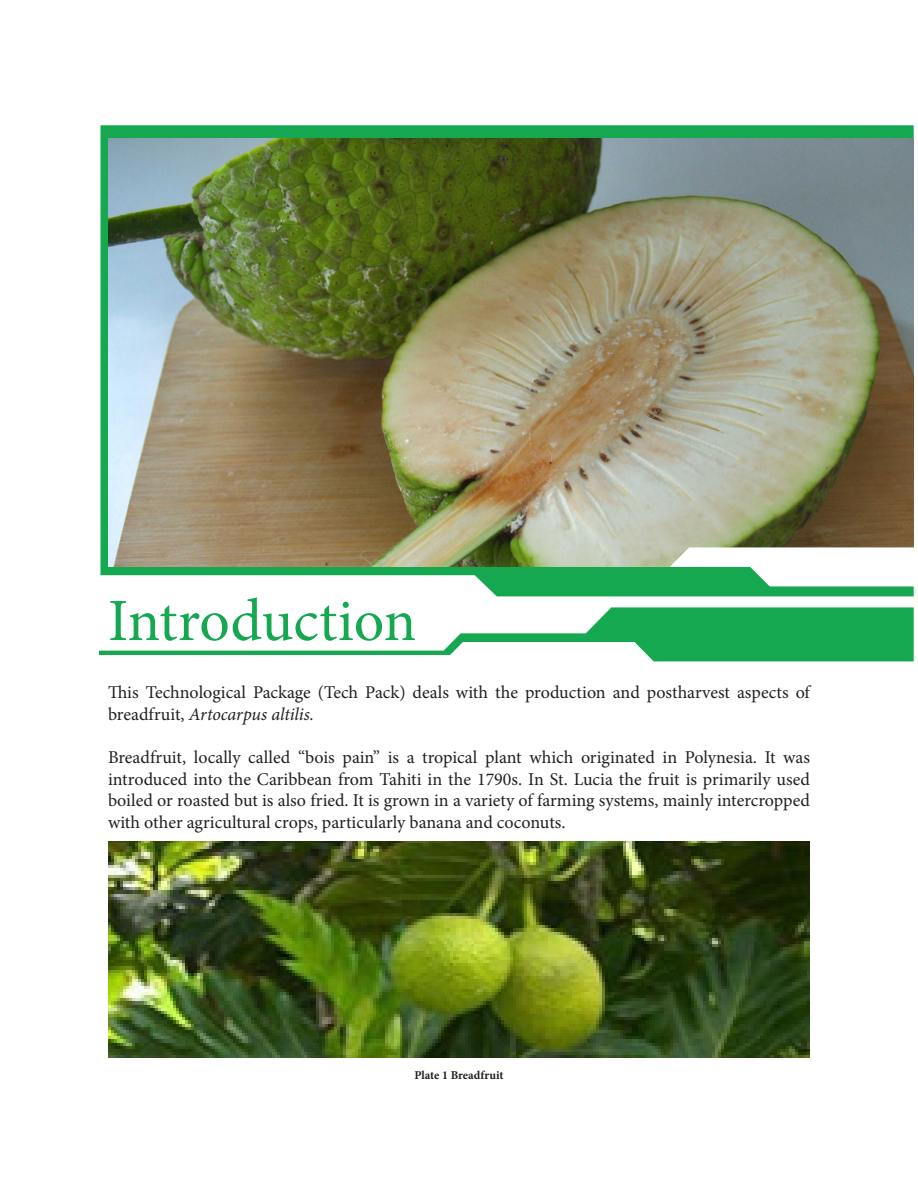
<style>
.page{position:relative;width:918px;height:1188px;background:#fff}
.page>*{position:absolute;margin:0;border:0;box-sizing:border-box;transform-origin:0 0}
.t1{font:60px "Minion Pro";color:#15a850}
.t2{font:18px/21.6px "Minion Pro";color:#231f20}
.t3{font:700 12px "Minion Pro";color:#231f20}
.s1{font-style:italic}
</style>
<div class="page">
<svg style="left:100px;top:125px;width:814px;height:471px;fill:#15a850"></svg>
<img style="left:108px;top:138px;width:806px;height:429px">
<img style="left:108px;top:842px;width:702px;height:216px">
<svg style="left:99px;top:607px;width:815px;height:54px"></svg>
<svg style="left:515px;top:547px;width:399px;height:39px"></svg>
<p class="t1" style="left:108px;top:581px;width:310px">Introduction</p>
<p class="t2" style="left:108px;top:682px;width:703px">This Technological Package (Tech Pack) deals with the production and postharvest aspects of breadfruit, <span class="s1">Artocarpus altilis.</span></p>
<p class="t2" style="left:108px;top:747px;width:704px;text-align:justify">Breadfruit, locally called “bois pain” is a tropical plant which originated in Polynesia. It was introduced into the Caribbean from Tahiti in the 1790s. In St. Lucia the fruit is primarily used boiled or roasted but is also fried. It is grown in a variety of farming systems, mainly intercropped with other agricultural crops, particularly banana and coconuts.</p>
<p class="t3" style="left:414px;top:1067px;width:91px">Plate 1 Breadfruit</p>
</div>
